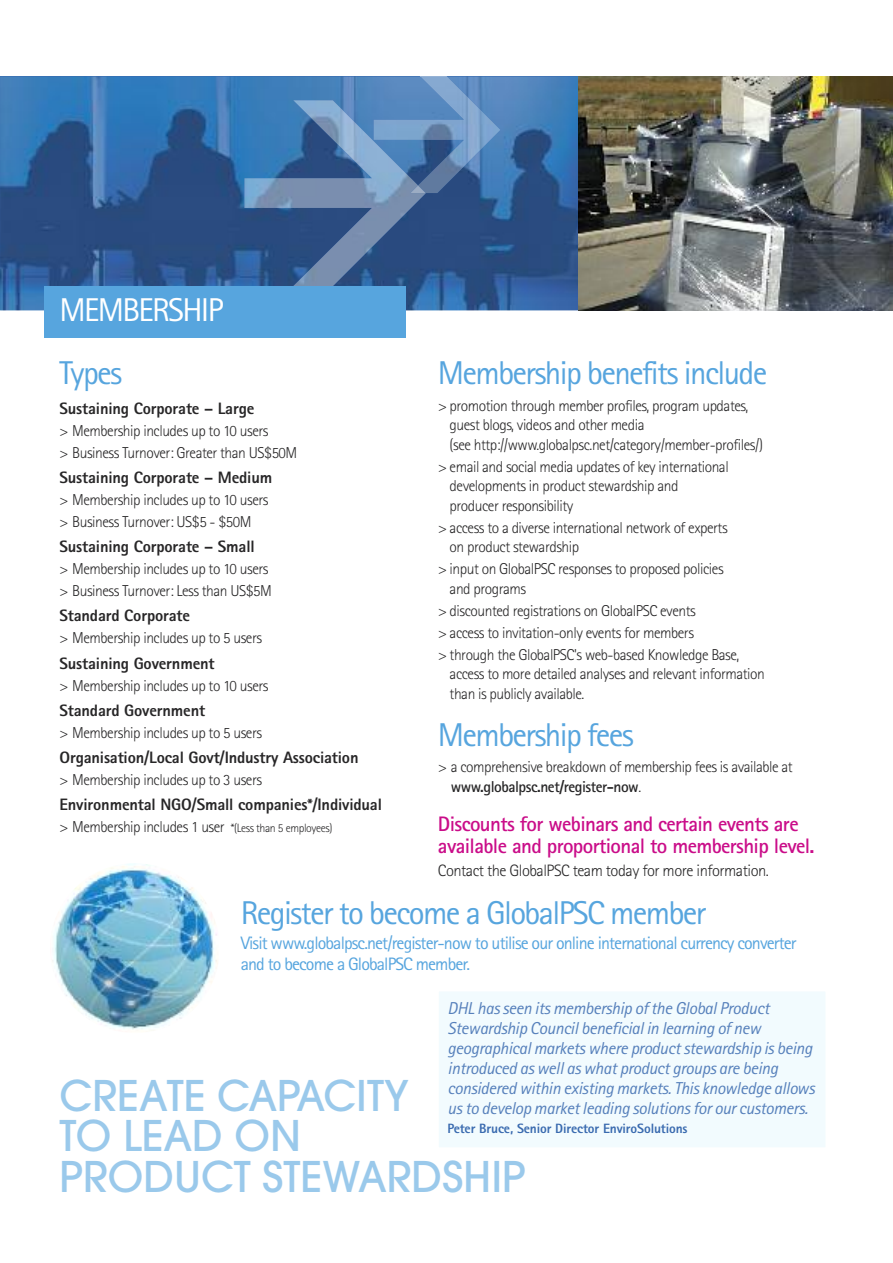
<style>
.page{position:relative;width:893px;height:1263px;background:#fff}
.page>*{position:absolute;margin:0;border:0;box-sizing:border-box;transform-origin:0 0}
.t1{font:500 42px/40.5px "Avant Garde";color:#9ac9eb}
.t2{font:33px "Rotis Sans Serif";letter-spacing:-.05em;color:#57a5de}
.t3{font:33px "Rotis Sans Serif";letter-spacing:-.05em;color:#fff}
.t4{font:700 21px/22.5px "Rotis Sans Serif";letter-spacing:-.03em;color:#ca0d89}
.t5{font:18px/21px "Rotis Sans Serif";letter-spacing:-.05em;color:#57a5de}
.t6{font:italic 17.25px/19.8px "Rotis Sans Serif";letter-spacing:-.02em;color:#5680bb}
.t7{font:800 16.5px "Rotis Sans Serif";letter-spacing:-.01em;color:#272627}
.t8{font:300 16.5px "Rotis Sans Serif";letter-spacing:-.03em;color:#272627}
.t9{font:300 15.75px/19.5px "Rotis Sans Serif";letter-spacing:-.03em;color:#272627}
.t10{font:800 13.5px "Rotis Sans Serif";letter-spacing:-.01em;color:#396aaf}
.s1{font-size:12px}
.s2{font-weight:700}
</style>
<div class="page">
<img style="left:0;top:77px;width:578px;height:233px">
<img style="left:578px;top:77px;width:314px;height:233px">
<img style="left:50px;top:863px;width:170px;height:170px;border-radius:50%">
<div style="left:439px;top:991px;width:387px;height:156px;background:#f2fbfe"></div>
<svg style="left:410px;top:76px;width:37px;height:1px"></svg>
<img style="left:374px;top:77px;width:126px;height:116px">
<img style="left:244px;top:100px;width:182px;height:186px">
<img style="left:410px;top:185px;width:16px;height:8px">
<div style="left:45px;top:286px;width:361px;height:51px;background:#57a5de"></div>
<h2 class="t3" style="left:60px;top:290px;width:166px">MEMBERSHIP</h2>
<h2 class="t2" style="left:60px;top:354px;width:64px">Types</h2>
<p class="t7" style="left:60px;top:397px;width:196px">Sustaining Corporate – Large</p>
<p class="t9" style="left:60px;top:419px;width:239px;line-height:22px">&gt; Membership includes up to 10 users<br>&gt; Business Turnover: Greater than US$50M</p>
<p class="t7" style="left:60px;top:467px;width:214px">Sustaining Corporate – Medium</p>
<p class="t9" style="left:60px;top:489px;width:210px;line-height:22px">&gt; Membership includes up to 10 users &gt; Business Turnover: US$5 - $50M</p>
<p class="t7" style="left:60px;top:536px;width:197px">Sustaining Corporate – Small</p>
<p class="t9" style="left:60px;top:558px;width:214px;line-height:22px">&gt; Membership includes up to 10 users &gt; Business Turnover: Less than US$5M</p>
<p class="t7" style="left:60px;top:605px;width:132px">Standard Corporate</p>
<p class="t9" style="left:60px;top:628px;width:204px">&gt; Membership includes up to 5 users</p>
<p class="t7" style="left:60px;top:652px;width:157px">Sustaining Government</p>
<p class="t9" style="left:60px;top:675px;width:210px">&gt; Membership includes up to 10 users</p>
<p class="t7" style="left:60px;top:700px;width:147px">Standard Government</p>
<p class="t9" style="left:60px;top:723px;width:204px">&gt; Membership includes up to 5 users</p>
<p class="t7" style="left:60px;top:747px;width:301px">Organisation/Local Govt/Industry Association</p>
<p class="t9" style="left:60px;top:770px;width:204px">&gt; Membership includes up to 3 users</p>
<p class="t7" style="left:60px;top:794px;width:324px">Environmental NGO/Small companies*/Individual</p>
<p class="t9" style="left:60px;top:817px;width:275px">&gt; Membership includes 1 user <span class="s1">*(Less than 5 employees)</span></p>
<h2 class="t2" style="left:438px;top:354px;width:331px">Membership benefits include</h2>
<p class="t9" style="left:450px;top:395px;width:315px;text-indent:-12px">&gt; promotion through member profiles, program updates, guest blogs, videos and other media<br>(see http://www.globalpsc.net/category/member-profiles/)</p>
<p class="t9" style="left:450px;top:456px;width:281px;text-indent:-12px">&gt; email and social media updates of key international developments in product stewardship and producer responsibility</p>
<p class="t9" style="left:450px;top:518px;width:280px;text-indent:-12px">&gt; access to a diverse international network of experts on product stewardship</p>
<p class="t9" style="left:450px;top:559px;width:276px;text-indent:-12px">&gt; input on GlobalPSC responses to proposed policies and programs</p>
<p class="t9" style="left:438px;top:599px;width:303px;line-height:22px">&gt; discounted registrations on GlobalPSC events<br>&gt; access to invitation-only events for members<br>&gt; through the GlobalPSC's web-based Knowledge Base,</p>
<p class="t9" style="left:450px;top:664px;width:317px">access to more detailed analyses and relevant information than is publicly available.</p>
<h2 class="t2" style="left:438px;top:715px;width:198px">Membership fees</h2>
<p class="t9" style="left:451px;top:757px;width:344px;text-indent:-13px">&gt; a comprehensive breakdown of membership fees is available at <span class="s2">www.globalpsc.net/register-now</span>.</p>
<h3 class="t4" style="left:438px;top:812px;width:378px">Discounts for webinars and certain events are available and proportional to membership level.</h3>
<p class="t8" style="left:438px;top:861px;width:332px">Contact the GlobalPSC team today for more information.</p>
<h2 class="t2" style="left:241px;top:893px;width:467px">Register to become a GlobalPSC member</h2>
<p class="t5" style="left:241px;top:932px;width:557px">Visit www.globalpsc.net/register-now to utilise our online international currency converter and to become a GlobalPSC member.</p>
<p class="t6" style="left:448px;top:999px;width:369px">DHL has seen its membership of the Global Product Stewardship Council beneficial in learning of new geographical markets where product stewardship is being introduced as well as what product groups are being considered within existing markets. This knowledge allows us to develop market leading solutions for our customers.</p>
<p class="t10" style="left:448px;top:1120px;width:241px">Peter Bruce, Senior Director EnviroSolutions</p>
<h1 class="t1" style="left:60px;top:1075px;width:468px">CREATE CAPACITY<br>TO LEAD ON<br>PRODUCT STEWARDSHIP</h1>
</div>
